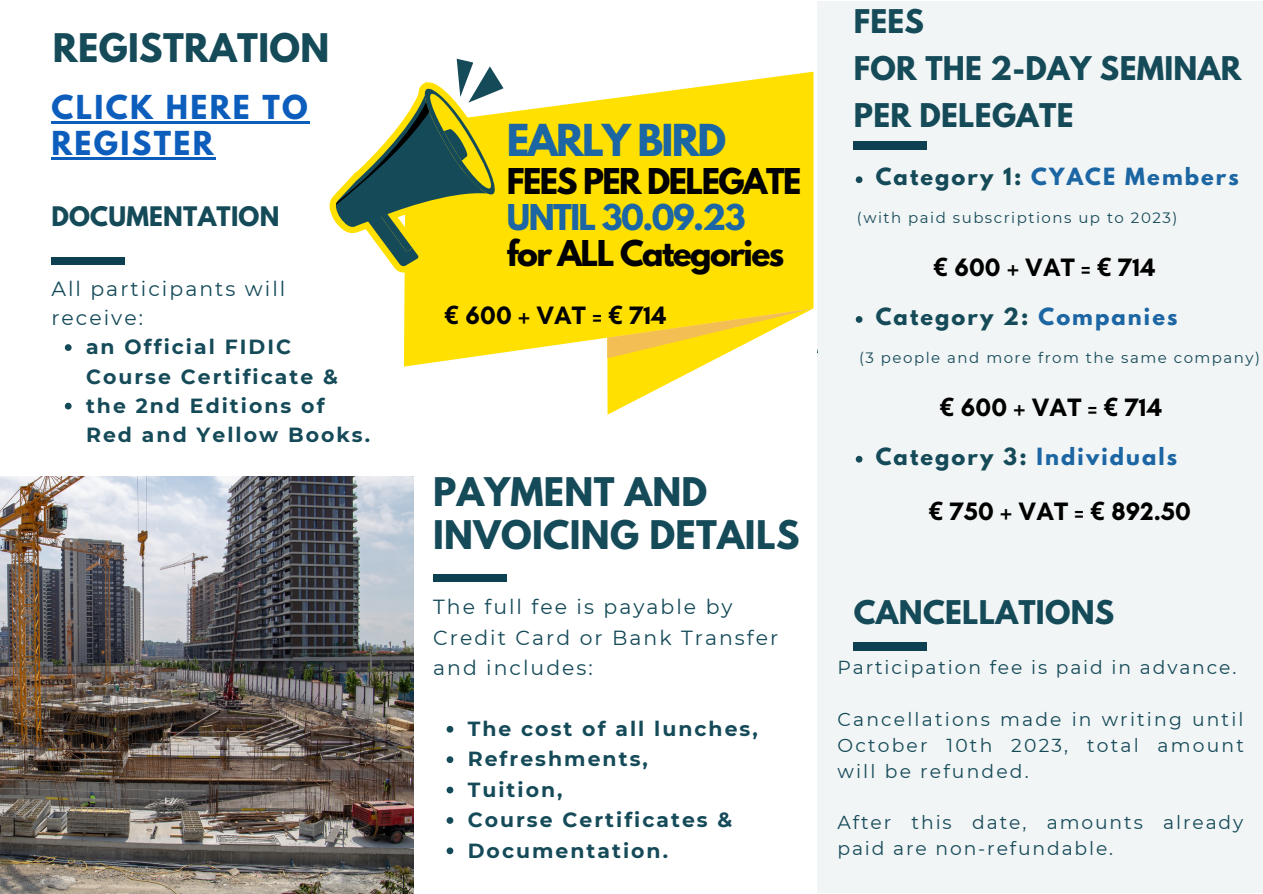
<style>
.page{position:relative;width:1263px;height:894px;background:#fff}
.page>*{position:absolute;margin:0;border:0;box-sizing:border-box;transform-origin:0 0}
.t1{font:700 39px "League Spartan";letter-spacing:-.05em;color:#1c66a4}
.t2{font:700 34.95px/42.8px "League Spartan";letter-spacing:.01em;color:#154a59}
.t3{font:700 31.5px "League Spartan";letter-spacing:-.05em;color:#000}
.t4{font:700 31.5px "League Spartan";letter-spacing:-.05em;color:#1c66a4}
.t5{font:700 29.25px/36px "League Spartan";letter-spacing:.08em;color:#0d5dbc}
.t6{font:700 28.95px "League Spartan";letter-spacing:.01em;color:#154a59}
.t7{font:700 25.65px "Glacial Indifference";letter-spacing:.005em;color:#000}
.t8{font:700 23.85px "League Spartan";letter-spacing:.01em;color:#154a59}
.t9{font:700 21px "League Spartan";letter-spacing:.1em;color:#1c66a4}
.t10{font:700 21px "League Spartan";letter-spacing:.1em;color:#154a59}
.t11{font:700 20.4px/29.2px "Montserrat";letter-spacing:.1em;color:#154a59}
.t12{font:20.4px/30.3px "Montserrat";letter-spacing:.1em;color:#154a59}
.t13{font:18.75px/25.8px "Montserrat";letter-spacing:.1em;color:#154a59;text-align:justify}
.t14{font:15px "Montserrat";letter-spacing:.1em;color:#154a59}
.s1{font-family:"Noto Sans"}
.s2{color:#154a59}
.s3{color:#1c66a4}
</style>
<div class="page">
<div style="left:817px;top:1px;width:446px;height:891px;background:#f2f5f5"></div>
<svg style="left:404px;top:72px;width:409px;height:294px;background:#ffe31a"></svg>
<svg style="left:329px;top:59px;width:175px;height:213px"></svg>
<svg style="left:607px;top:308px;width:211px;height:106px"></svg>
<img style="left:0;top:476px;width:413px;height:417px">
<svg style="left:447px;top:725px;width:6px;height:7px"></svg>
<svg style="left:447px;top:756px;width:6px;height:6px"></svg>
<svg style="left:447px;top:786px;width:6px;height:7px"></svg>
<svg style="left:447px;top:817px;width:6px;height:6px"></svg>
<svg style="left:447px;top:847px;width:6px;height:7px"></svg>
<svg style="left:856px;top:316px;width:6px;height:7px"></svg>
<svg style="left:856px;top:176px;width:6px;height:7px"></svg>
<hr style="left:51px;top:121px;width:259px;height:2px;background:#0d5dbc">
<hr style="left:51px;top:157px;width:165px;height:2px;background:#0d5dbc">
<svg style="left:65px;top:344px;width:7px;height:7px"></svg>
<svg style="left:65px;top:402px;width:7px;height:7px"></svg>
<svg style="left:856px;top:455px;width:6px;height:7px"></svg>
<div style="left:51px;top:257px;width:73px;height:8px;background:#0d4152"></div>
<div style="left:433px;top:574px;width:73px;height:7px;background:#0d4152"></div>
<div style="left:854px;top:642px;width:73px;height:8px;background:#0d4152"></div>
<div style="left:854px;top:141px;width:73px;height:8px;background:#0d4152"></div>
<p class="t2" style="left:53px;top:30px;width:278px">REGISTRATION</p>
<p class="t5" style="left:51px;top:93px;width:258px">CLICK HERE TO<br>REGISTER</p>
<p class="t8" style="left:51px;top:204px;width:230px">DOCUMENTATION</p>
<p class="t12" style="left:51px;top:274px;width:236px;line-height:29.2px">All participants will receive:</p>
<p class="t11" style="left:86px;top:332px;width:253px">an Official FIDIC<br>Course Certificate &amp;</p>
<p class="t11" style="left:86px;top:391px;width:286px">the 2nd Editions of<br>Red and Yellow Books.</p>
<p class="t1" style="left:507px;top:120px;width:221px">EARLY BIRD</p>
<p class="t3" style="left:507px;top:165px;width:296px">FEES PER DELEGATE</p>
<p class="t4" style="left:507px;top:201px;width:240px">UNTIL 30.09.23</p>
<p class="t3" style="left:507px;top:237px;width:279px">for ALL Categories</p>
<p class="t7" style="left:444px;top:299px;width:224px"><span class="s1">€</span> 600 + VAT = <span class="s1">€</span> 714</p>
<p class="t2" style="left:433px;top:475px;width:368px">PAYMENT AND<br>INVOICING DETAILS</p>
<p class="t12" style="left:433px;top:591px;width:347px">The full fee is payable by<br>Credit Card or Bank Transfer and includes:</p>
<p class="t11" style="left:468px;top:713px;width:292px">The cost of all lunches,</p>
<p class="t11" style="left:468px;top:744px;width:182px">Refreshments,</p>
<p class="t11" style="left:468px;top:774px;width:96px">Tuition,</p>
<p class="t11" style="left:468px;top:805px;width:266px">Course Certificates &amp;</p>
<p class="t11" style="left:468px;top:835px;width:202px">Documentation.</p>
<p class="t6" style="left:854px;top:7px;width:72px">FEES</p>
<p class="t6" style="left:854px;top:54px;width:389px">FOR THE 2-DAY SEMINAR</p>
<p class="t6" style="left:854px;top:101px;width:221px">PER DELEGATE</p>
<p class="t9" style="left:876px;top:166px;width:365px"><span class="s2">Category 1:</span> CYACE Members</p>
<p class="t14" style="left:857px;top:209px;width:322px">(with paid subscriptions up to 2023)</p>
<p class="t7" style="left:933px;top:251px;width:224px"><span class="s1">€</span> 600 + VAT = <span class="s1">€</span> 714</p>
<p class="t10" style="left:876px;top:306px;width:303px">Category 2: <span class="s3">Companies</span></p>
<p class="t14" style="left:859px;top:348px;width:403px">(3 people and more from the same company)</p>
<p class="t7" style="left:940px;top:391px;width:224px"><span class="s1">€</span> 600 + VAT = <span class="s1">€</span> 714</p>
<p class="t9" style="left:876px;top:446px;width:303px"><span class="s2">Category 3:</span> Individuals</p>
<p class="t7" style="left:929px;top:495px;width:264px"><span class="s1">€</span> 750 + VAT = <span class="s1">€</span> 892.50</p>
<p class="t6" style="left:854px;top:598px;width:262px">CANCELLATIONS</p>
<p class="t13" style="left:837px;top:654px;width:400px">Participation fee is paid in advance.</p>
<p class="t13" style="left:837px;top:706px;width:408px">Cancellations made in writing until October 10th 2023, total amount will be refunded.</p>
<p class="t13" style="left:837px;top:809px;width:407px">After this date, amounts already paid are non-refundable.</p>
</div>
